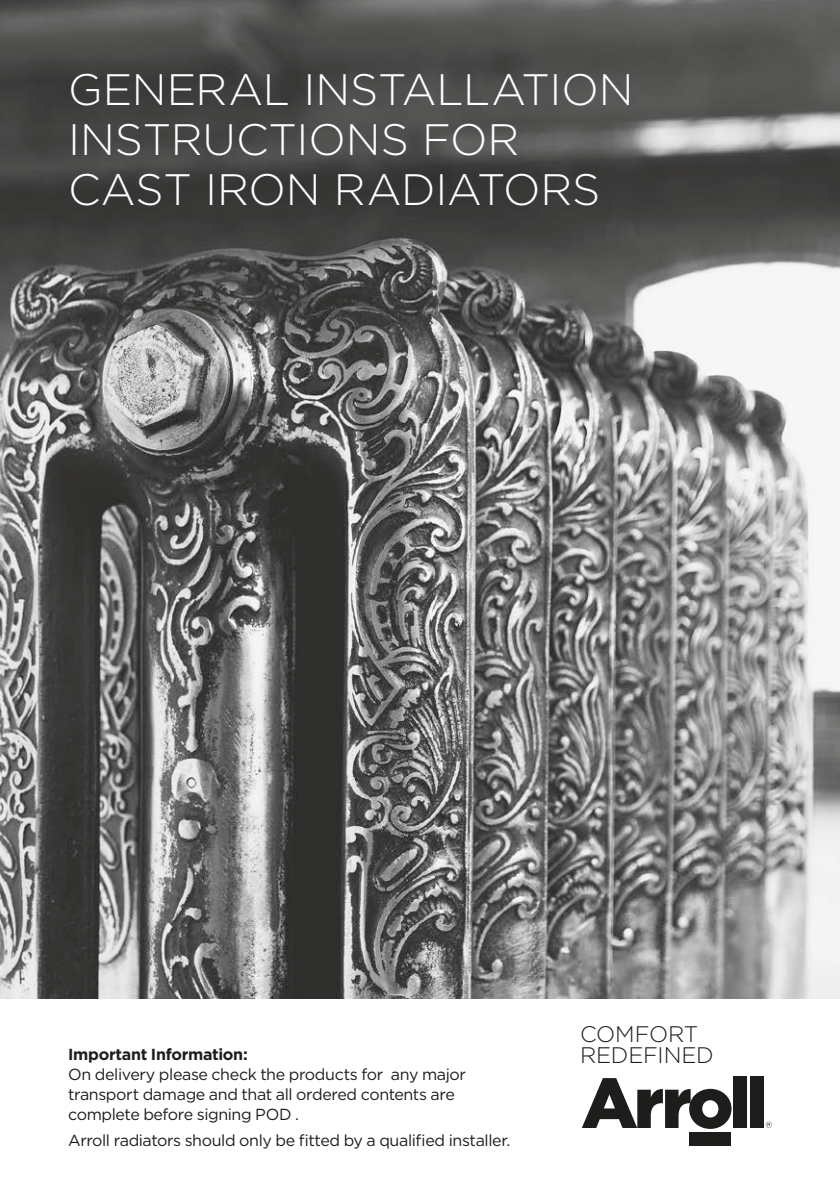
<style>
.page{position:relative;width:840px;height:1191px;background:#fff}
.page>*{position:absolute;margin:0;border:0;box-sizing:border-box;transform-origin:0 0}
.t1{font:300 44px/50px "Gotham";letter-spacing:-.005em;color:#fff}
.t2{font:300 22.4px/20.6px "Gotham";letter-spacing:-.01em;color:#1d1d1b}
.t3{font:16px/20px "Gotham";letter-spacing:-.025em;color:#1d1d1b}
.t4{font:700 16px "Gotham";letter-spacing:-.02em;color:#1d1d1b}
</style>
<div class="page">
<img style="left:0;top:0;width:839px;height:998px">
<svg style="left:582px;top:1078px;width:149px;height:50px"></svg>
<div style="left:733px;top:1076px;width:13px;height:52px;background:#1d1d1b"></div>
<div style="left:750px;top:1076px;width:13px;height:52px;background:#1d1d1b"></div>
<svg style="left:765px;top:1121px;width:6px;height:6px"></svg>
<div style="left:688px;top:1132px;width:42px;height:13px;background:#1d1d1b"></div>
<h1 class="t1" style="left:68px;top:64px;width:566px">GENERAL INSTALLATION<br>INSTRUCTIONS FOR<br>CAST IRON RADIATORS</h1>
<p class="t4" style="left:68px;top:1045px;width:181px">Important Information:</p>
<p class="t3" style="left:68px;top:1064px;width:399px">On delivery please check the products for any major transport damage and that all ordered contents are complete before signing POD .</p>
<p class="t3" style="left:68px;top:1129px;width:443px">Arroll radiators should only be fitted by a qualified installer.</p>
<h2 class="t2" style="left:579px;top:1023px;width:135px">COMFORT<br>REDEFINED</h2>
</div>
